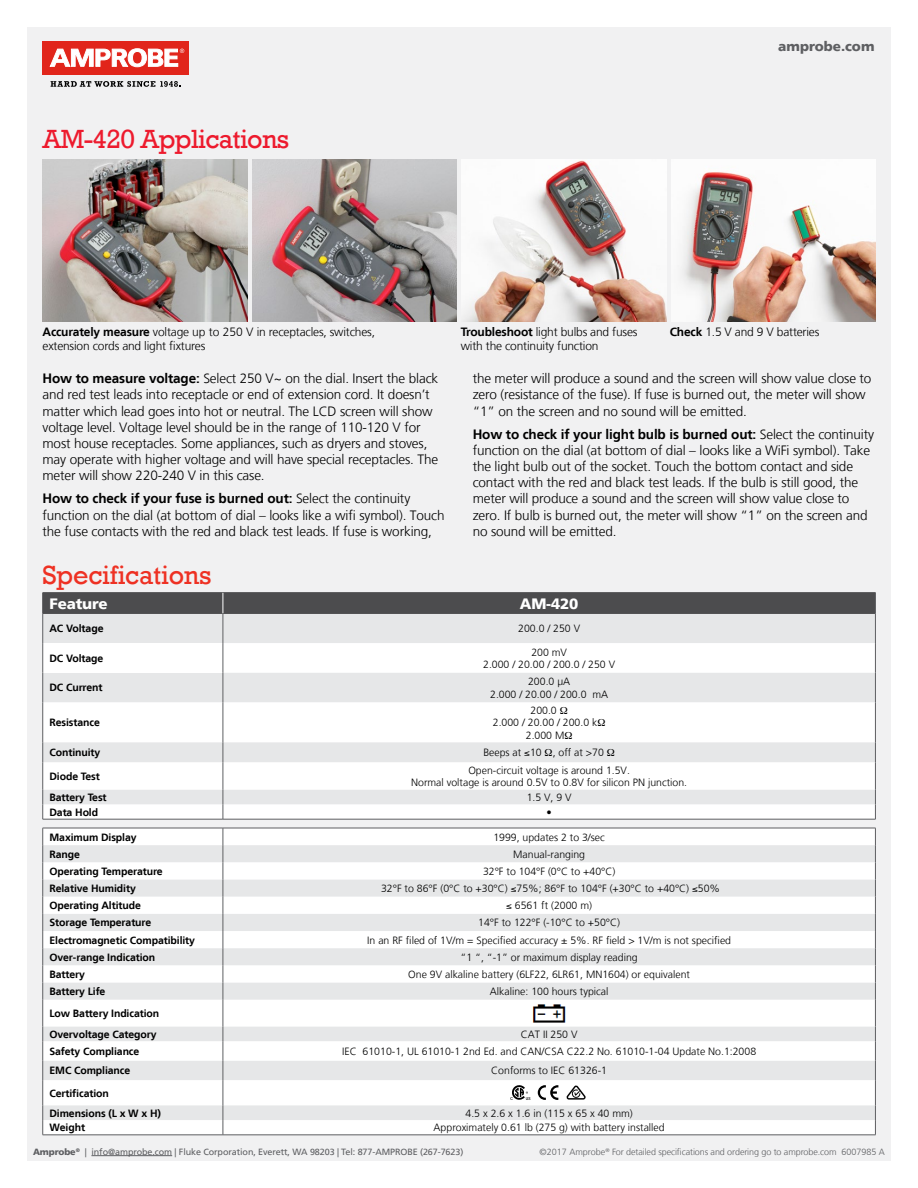
<style>
.page{position:relative;width:918px;height:1188px;background:#fff}
.page>*{position:absolute;margin:0;border:0;box-sizing:border-box;transform-origin:0 0}
.t1{font:27px "Rockwell";letter-spacing:-.025em;color:#ed1a2d}
.t2{font:27px "Rockwell";letter-spacing:-.01em;color:#ee3123}
.t3{font:900 15px "Frutiger LT";letter-spacing:-.01em;color:#fff}
.t4{font:300 13.5px/16.2px "Frutiger LT";letter-spacing:-.01em;color:#000}
.t5{font:900 13.5px "Frutiger LT";color:#5e5f62}
.t6{font:300 12px/14.4px "Frutiger LT";letter-spacing:-.015em;color:#000}
.t7{font:300 10.5px/12.6px "Frutiger LT";color:#000;text-align:center}
.t8{font:700 10.5px/20.7px "Frutiger LT";letter-spacing:-.01em;color:#000}
.t9{font:9px "Frutiger LT";letter-spacing:-.01em;color:#5e5f62}
.t10{font:300 9px "Frutiger LT";letter-spacing:-.01em;color:#5e5f62}
.s1{font-weight:700}
.s2{font-weight:900}
</style>
<div class="page">
<div style="left:27px;top:27px;width:864px;height:1134px;background:#f1f1f2"></div>
<div style="left:43px;top:41px;width:146px;height:33px;background:#e1251b"></div>
<svg style="left:49px;top:48px;width:135px;height:19px"></svg>
<svg style="left:51px;top:81px;width:130px;height:6px"></svg>
<hr style="left:91px;top:1155px;width:81px;height:1px;background:#5e5f62">
<img style="left:252px;top:159px;width:205px;height:163px">
<img style="left:462px;top:159px;width:204px;height:163px">
<img style="left:671px;top:159px;width:205px;height:163px">
<img style="left:43px;top:159px;width:204px;height:163px">
<svg style="left:43px;top:643px;width:832px;height:492px;fill:#fff"></svg>
<svg style="left:43px;top:862px;width:180px;height:273px;fill:#fdfdfd"></svg>
<hr style="left:43px;top:1135px;width:180px;height:1px;background:#5e5f62">
<hr style="left:223px;top:1135px;width:653px;height:1px;background:#5e5f62">
<hr style="left:223px;top:643px;width:1px;height:30px;background:#5e5f62">
<svg style="left:223px;top:673px;width:1px;height:29px"></svg>
<hr style="left:223px;top:702px;width:1px;height:40px;background:#5e5f62">
<svg style="left:223px;top:742px;width:1px;height:77px"></svg>
<svg style="left:223px;top:829px;width:1px;height:306px"></svg>
<hr style="left:42px;top:643px;width:1px;height:30px;background:#5e5f62">
<svg style="left:42px;top:673px;width:1px;height:29px"></svg>
<hr style="left:42px;top:702px;width:1px;height:40px;background:#5e5f62">
<hr style="left:43px;top:592px;width:180px;height:1px;background:#4c4c4e">
<svg style="left:42px;top:828px;width:1px;height:307px"></svg>
<hr style="left:223px;top:592px;width:653px;height:1px;background:#4c4c4e">
<svg style="left:42px;top:593px;width:834px;height:50px"></svg>
<hr style="left:875px;top:613px;width:1px;height:30px;background:#5e5f62">
<hr style="left:875px;top:643px;width:1px;height:30px;background:#5e5f62">
<svg style="left:875px;top:673px;width:1px;height:29px"></svg>
<hr style="left:875px;top:702px;width:1px;height:40px;background:#5e5f62">
<svg style="left:875px;top:742px;width:1px;height:77px"></svg>
<svg style="left:875px;top:829px;width:1px;height:306px"></svg>
<hr style="left:43px;top:819px;width:180px;height:1px;background:#5e5f62">
<hr style="left:223px;top:819px;width:653px;height:1px;background:#5e5f62">
<hr style="left:43px;top:828px;width:180px;height:1px;background:#5e5f62">
<hr style="left:223px;top:828px;width:653px;height:1px;background:#5e5f62">
<svg style="left:42px;top:742px;width:1px;height:77px"></svg>
<img style="left:532px;top:1003px;width:34px;height:20px">
<svg style="left:538px;top:1085px;width:20px;height:15px"></svg>
<svg style="left:566px;top:1085px;width:20px;height:15px"></svg>
<svg style="left:510px;top:1085px;width:20px;height:15px"></svg>
<svg style="left:560px;top:706px;width:7px;height:8px"></svg>
<svg style="left:598px;top:719px;width:7px;height:7px"></svg>
<svg style="left:565px;top:732px;width:7px;height:7px"></svg>
<svg style="left:545px;top:749px;width:7px;height:7px"></svg>
<svg style="left:607px;top:749px;width:7px;height:7px"></svg>
<h1 class="t1" style="left:43px;top:123px;width:248px">AM-420 Applications</h1>
<p class="t5" style="left:778px;top:38px;width:98px">amprobe.com</p>
<p class="t6" style="left:43px;top:325px;width:334px"><span class="s1">Accurately measure</span> voltage up to 250 V in receptacles, switches, extension cords and light fixtures</p>
<p class="t6" style="left:461px;top:325px;width:178px"><span class="s1">Troubleshoot</span> light bulbs and fuses with the continuity function</p>
<p class="t6" style="left:670px;top:325px;width:151px"><span class="s1">Check</span> 1.5 V and 9 V batteries</p>
<p class="t4" style="left:43px;top:371px;width:397px"><span class="s1">How to measure voltage:</span> Select 250 V~ on the dial. Insert the black and red test leads into receptacle or end of extension cord. It doesn’t matter which lead goes into hot or neutral. The LCD screen will show voltage level. Voltage level should be in the range of 110-120 V for most house receptacles. Some appliances, such as dryers and stoves, may operate with higher voltage and will have special receptacles. The meter will show 220-240 V in this case.</p>
<p class="t4" style="left:43px;top:491px;width:404px"><span class="s1">How to check if your fuse is burned out:</span> Select the continuity function on the dial (at bottom of dial – looks like a wifi symbol). Touch the fuse contacts with the red and black test leads. If fuse is working,</p>
<p class="t4" style="left:473px;top:371px;width:400px">the meter will produce a sound and the screen will show value close to zero (resistance of the fuse). If fuse is burned out, the meter will show “1” on the screen and no sound will be emitted.</p>
<p class="t4" style="left:473px;top:426px;width:403px"><span class="s1">How to check if your light bulb is burned out:</span> Select the continuity function on the dial (at bottom of dial – looks like a WiFi symbol). Take the light bulb out of the socket. Touch the bottom contact and side contact with the red and black test leads. If the bulb is still good, the meter will produce a sound and the screen will show value close to zero. If bulb is burned out, the meter will show “1” on the screen and no sound will be emitted.</p>
<h1 class="t2" style="left:43px;top:559px;width:170px">Specifications</h1>
<p class="t3" style="left:49px;top:594px;width:60px">Feature</p>
<p class="t3" style="left:520px;top:594px;width:60px">AM-420</p>
<p class="t8" style="left:49px;top:618px;width:56px">AC Voltage</p>
<p class="t7" style="left:518px;top:622px;width:63px">200.0 / 250 V</p>
<p class="t8" style="left:49px;top:648px;width:55px">DC Voltage</p>
<p class="t7" style="left:483px;top:646px;width:133px">200 mV<br>2.000 / 20.00 / 200.0 / 250 V</p>
<p class="t8" style="left:49px;top:678px;width:55px">DC Current</p>
<p class="t7" style="left:490px;top:675px;width:119px">200.0 µA<br>2.000 / 20.00 / 200.0 mA</p>
<p class="t8" style="left:49px;top:712px;width:52px">Resistance</p>
<p class="t7" style="left:493px;top:704px;width:106px">200.0<br>2.000 / 20.00 / 200.0 k<br>2.000 M</p>
<p class="t8" style="left:49px;top:742px;width:52px">Continuity</p>
<p class="t7" style="left:483px;top:746px;width:122px">Beeps at ≤10 , off at &gt;70</p>
<p class="t8" style="left:49px;top:766px;width:52px">Diode Test</p>
<p class="t7" style="left:411px;top:764px;width:277px">Open-circuit voltage is around 1.5V.<br>Normal voltage is around 0.5V to 0.8V for silicon PN junction.</p>
<p class="t8" style="left:49px;top:787px;width:59px">Battery Test</p>
<p class="t7" style="left:527px;top:791px;width:46px">1.5 V, 9 V</p>
<p class="t8" style="left:49px;top:802px;width:50px">Data Hold</p>
<p class="t7" style="left:547px;top:806px;width:7px">•</p>
<p class="t8" style="left:49px;top:827px;width:89px">Maximum Display</p>
<p class="t7" style="left:493px;top:831px;width:113px">1999, updates 2 to 3/sec</p>
<p class="t8" style="left:49px;top:844px;width:32px">Range</p>
<p class="t7" style="left:513px;top:848px;width:73px">Manual-ranging</p>
<p class="t8" style="left:49px;top:861px;width:115px">Operating Temperature</p>
<p class="t7" style="left:483px;top:865px;width:134px">32°F to 104°F (0°C to +40°C)</p>
<p class="t8" style="left:49px;top:878px;width:88px">Relative Humidity</p>
<p class="t7" style="left:381px;top:882px;width:341px">32°F to 86°F (0°C to +30°C) ≤75%; 86°F to 104°F (+30°C to +40°C) ≤50%</p>
<p class="t8" style="left:49px;top:895px;width:93px">Operating Altitude</p>
<p class="t7" style="left:506px;top:899px;width:87px">≤ 6561 ft (2000 m)</p>
<p class="t8" style="left:49px;top:912px;width:103px">Storage Temperature</p>
<p class="t7" style="left:478px;top:917px;width:143px">14°F to 122°F (-10°C to +50°C)</p>
<p class="t8" style="left:49px;top:930px;width:147px">Electromagnetic Compatibility</p>
<p class="t7" style="left:367px;top:934px;width:365px">In an RF filed of 1V/m = Specified accuracy ± 5%. RF field &gt; 1V/m is not specified</p>
<p class="t8" style="left:49px;top:947px;width:107px">Over-range Indication</p>
<p class="t7" style="left:461px;top:951px;width:179px">“1 “, “-1” or maximum display reading</p>
<p class="t8" style="left:49px;top:964px;width:37px">Battery</p>
<p class="t7" style="left:408px;top:968px;width:283px">One 9V alkaline battery (6LF22, 6LR61, MN1604) or equivalent</p>
<p class="t8" style="left:49px;top:981px;width:58px">Battery Life</p>
<p class="t7" style="left:490px;top:985px;width:120px">Alkaline: 100 hours typical</p>
<p class="t8" style="left:49px;top:1003px;width:111px">Low Battery Indication<br>Overvoltage Category</p>
<p class="t7" style="left:521px;top:1028px;width:58px">CAT II 250 V</p>
<p class="t8" style="left:49px;top:1041px;width:91px">Safety Compliance</p>
<p class="t7" style="left:342px;top:1045px;width:416px">IEC 61010-1, UL 61010-1 2nd Ed. and CAN/CSA C22.2 No. 61010-1-04 Update No.1:2008</p>
<p class="t8" style="left:49px;top:1060px;width:82px">EMC Compliance</p>
<p class="t7" style="left:491px;top:1065px;width:117px">Conforms to IEC 61326-1</p>
<p class="t8" style="left:49px;top:1083px;width:113px;line-height:20px">Certification<br>Dimensions (L x W x H)</p>
<p class="t7" style="left:466px;top:1107px;width:169px">4.5 x 2.6 x 1.6 in (115 x 65 x 40 mm)</p>
<p class="t8" style="left:49px;top:1117px;width:37px">Weight</p>
<p class="t7" style="left:434px;top:1122px;width:233px">Approximately 0.61 lb (275 g) with battery installed</p>
<p class="t9" style="left:33px;top:1147px;width:432px"><span class="s2">Amprobe</span><sup>®</sup> | info@amprobe.com | Fluke Corporation, Everett, WA 98203 | Tel: 877-AMPROBE (267-7623)</p>
<p class="t10" style="left:540px;top:1147px;width:347px">©2017 Amprobe<sup>®</sup> For detailed specifications and ordering go to amprobe.com 6007985 A</p>
</div>
